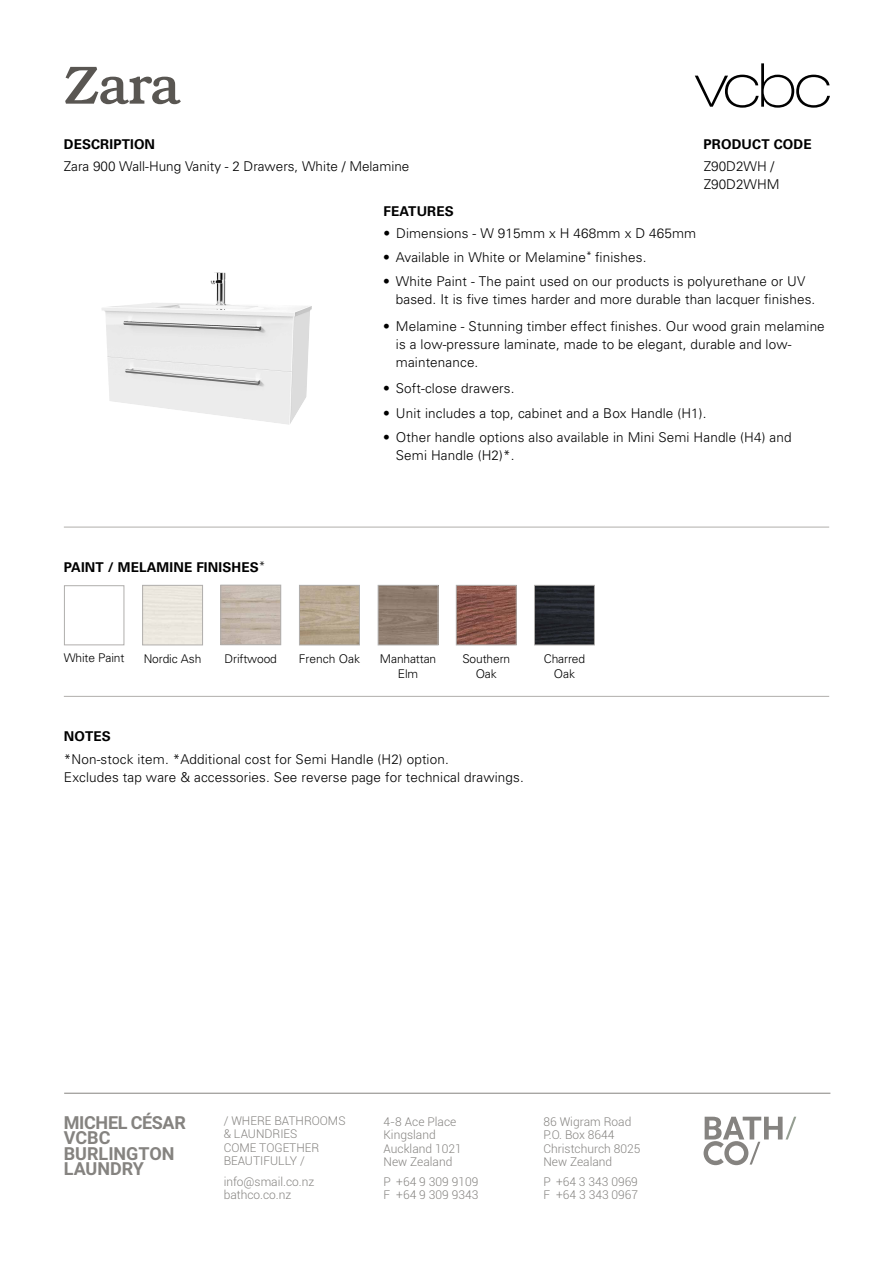
<style>
.page{position:relative;width:893px;height:1263px;background:#fff}
.page>*{position:absolute;margin:0;border:0;box-sizing:border-box;transform-origin:0 0}
.t1{font:500 54px "Bookman";color:#595652}
.t2{font:700 18px/15.3px "Roboto";color:#858380}
.t3{font:300 13.5px/18px "Univers";letter-spacing:.01em;color:#000}
.t4{font:700 13.5px "Univers";letter-spacing:.01em;color:#000}
.t5{font:300 12px/13.5px "Roboto";color:#858380}
.t6{font:300 12px/15px "Univers";letter-spacing:-.01em;color:#000;text-align:center}
.s1{font-weight:300;font-size:12px}
</style>
<div class="page">
<svg style="left:704px;top:1117px;width:92px;height:48px"></svg>
<hr style="left:64px;top:1093px;width:766px;height:1px;background:#858380">
<hr style="left:64px;top:527px;width:765px;height:1px;background:#b0aeac">
<hr style="left:64px;top:696px;width:765px;height:1px;background:#b0aeac">
<svg style="left:695px;top:63px;width:135px;height:45px"></svg>
<div style="left:221px;top:585px;width:60px;height:60px;border:1px solid #b0aeac"></div>
<img style="left:301px;top:587px;width:57px;height:56px">
<div style="left:299px;top:585px;width:61px;height:60px;border:1px solid #b0aeac"></div>
<div style="left:144px;top:587px;width:57px;height:56px;background:#ece8df"></div>
<div style="left:142px;top:585px;width:61px;height:60px;border:1px solid #b0aeac"></div>
<img style="left:458px;top:587px;width:56px;height:56px">
<div style="left:456px;top:585px;width:60px;height:60px;border:1px solid #b0aeac"></div>
<img style="left:380px;top:587px;width:56px;height:56px">
<div style="left:378px;top:585px;width:60px;height:60px;border:1px solid #b0aeac"></div>
<img style="left:536px;top:587px;width:57px;height:56px">
<div style="left:534px;top:585px;width:61px;height:60px;border:1px solid #b0aeac"></div>
<div style="left:64px;top:585px;width:60px;height:60px;border:1px solid #b0aeac"></div>
<img style="left:102px;top:272px;width:115px;height:130px">
<h1 class="t1" style="left:64px;top:54px;width:118px">Zara</h1>
<p class="t4" style="left:64px;top:137px;width:93px">DESCRIPTION</p>
<p class="t4" style="left:704px;top:137px;width:110px">PRODUCT CODE</p>
<p class="t3" style="left:64px;top:157px;width:347px">Zara 900 Wall-Hung Vanity - 2 Drawers, White / Melamine</p>
<p class="t4" style="left:383px;top:203px;width:72px">FEATURES</p>
<p class="t3" style="left:383px;top:224px;width:314px">• Dimensions - W 915mm x H 468mm x D 465mm</p>
<p class="t3" style="left:704px;top:157px;width:77px">Z90D2WH /<br>Z90D2WHM</p>
<p class="t4" style="left:64px;top:559px;width:203px">PAINT / MELAMINE FINISHES<span class="s1">*</span></p>
<p class="t3" style="left:383px;top:248px;width:265px">• Available in White or Melamine<sup>*</sup> finishes.</p>
<p class="t3" style="left:396px;top:273px;width:421px;text-indent:-13px">• White Paint - The paint used on our products is polyurethane or UV based. It is five times harder and more durable than lacquer finishes.</p>
<p class="t3" style="left:396px;top:317px;width:430px;text-indent:-13px">• Melamine - Stunning timber effect finishes. Our wood grain melamine is a low-pressure laminate, made to be elegant, durable and low&shy;maintenance.</p>
<p class="t3" style="left:383px;top:380px;width:133px">• Soft-close drawers.</p>
<p class="t3" style="left:383px;top:404px;width:325px">• Unit includes a top, cabinet and a Box Handle (H1).</p>
<p class="t3" style="left:396px;top:428px;width:397px;text-indent:-13px">• Other handle options also available in Mini Semi Handle (H4) and<br>Semi Handle (H2)*.</p>
<p class="t6" style="left:64px;top:650px;width:62px">White Paint</p>
<p class="t6" style="left:144px;top:652px;width:59px">Nordic Ash</p>
<p class="t6" style="left:225px;top:652px;width:54px">Driftwood</p>
<p class="t6" style="left:299px;top:652px;width:63px">French Oak</p>
<p class="t6" style="left:462px;top:651px;width:49px">Southern<br>Oak</p>
<p class="t6" style="left:380px;top:652px;width:58px">Manhattan<br>Elm</p>
<p class="t6" style="left:544px;top:651px;width:43px">Charred<br>Oak</p>
<p class="t4" style="left:64px;top:728px;width:49px">NOTES</p>
<p class="t3" style="left:64px;top:750px;width:461px">*Non-stock item. *Additional cost for Semi Handle (H2) option.<br>Excludes tap ware &amp; accessories. See reverse page for technical drawings.</p>
<h2 class="t2" style="left:64px;top:1114px;width:124px">MICHEL CÉSAR<br>VCBC<br>BURLINGTON<br>LAUNDRY</h2>
<p class="t5" style="left:384px;top:1114px;width:80px">4-8 Ace Place<br>Kingsland<br>Auckland 1021<br>New Zealand</p>
<p class="t5" style="left:384px;top:1174px;width:96px">P +64 9 309 9109<br>F +64 9 309 9343</p>
<p class="t5" style="left:224px;top:1113px;width:123px">/ WHERE BATHROOMS &amp; LAUNDRIES<br>COME TOGETHER<br>BEAUTIFULLY /</p>
<p class="t5" style="left:224px;top:1174px;width:92px">info@smail.co.nz bathco.co.nz</p>
<p class="t5" style="left:543px;top:1114px;width:99px">86 Wigram Road<br>P.O. Box 8644<br>Christchurch 8025<br>New Zealand</p>
<p class="t5" style="left:543px;top:1174px;width:96px">P +64 3 343 0969<br>F +64 3 343 0967</p>
</div>
